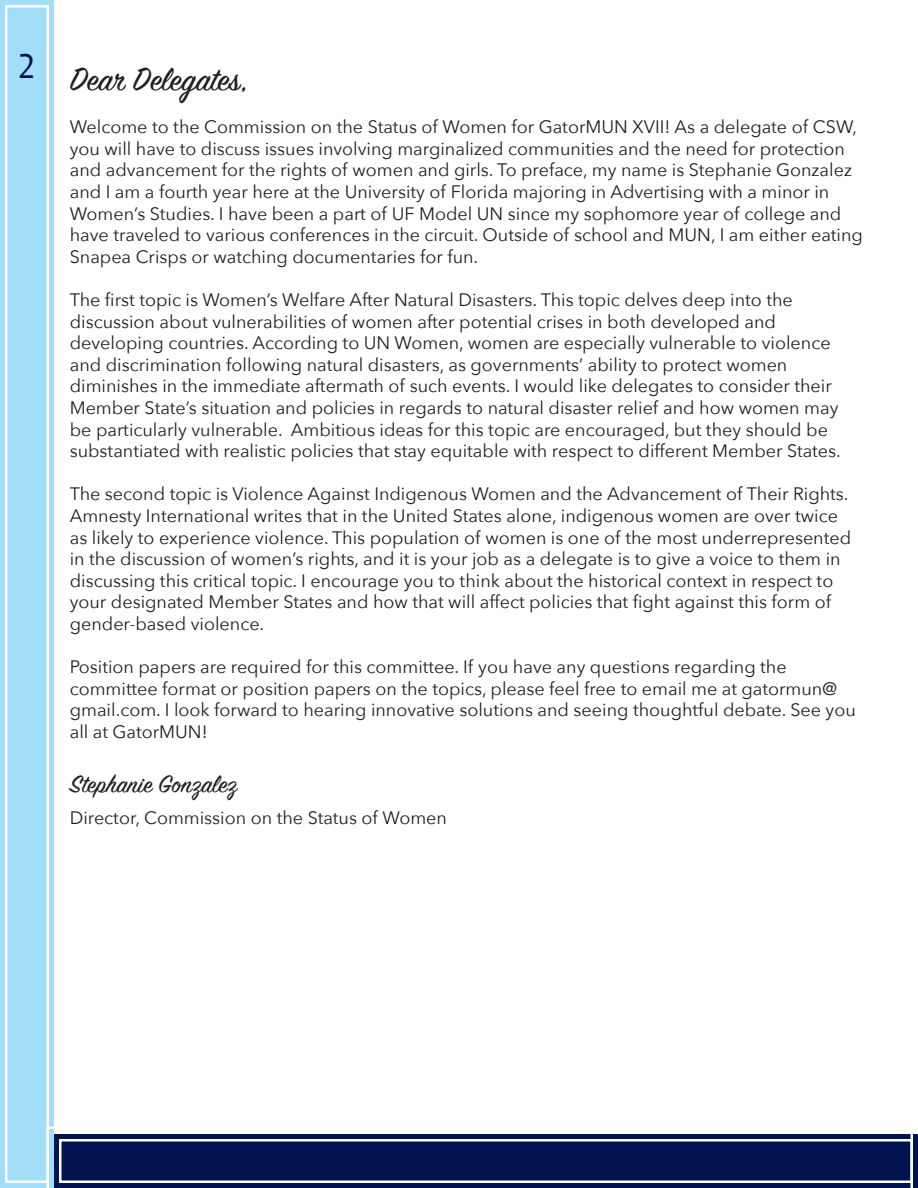
<style>
.page{position:relative;width:918px;height:1188px;background:#fff}
.page>*{position:absolute;margin:0;border:0;box-sizing:border-box;transform-origin:0 0}
.t1{font:36px "Sign Painter House Script";color:#231f20}
.t2{font:27px "Sign Painter House Script";color:#231f20}
.t3{font:18px/21.6px "Avenir Next";color:#231f20}
</style>
<div class="page">
<div style="left:0;top:0;width:54px;height:1188px;background:#a2def8"></div>
<div style="left:5px;top:5px;width:44px;height:1178px;border:3px solid #fff"></div>
<svg style="left:45px;top:1125px;width:864px;height:63px"></svg>
<div style="left:59px;top:1139px;width:854px;height:44px;border:3px solid #fff"></div>
<svg style="left:909px;top:1134px;width:9px;height:54px"></svg>
<p class="t1" style="left:17px;top:57px;width:233px"><sup>2</sup> Dear Delegates,</p>
<p class="t3" style="left:70px;top:115px;width:795px">Welcome to the Commission on the Status of Women for GatorMUN XVII! As a delegate of CSW, you will have to discuss issues involving marginalized communities and the need for protection and advancement for the rights of women and girls. To preface, my name is Stephanie Gonzalez and I am a fourth year here at the University of Florida majoring in Advertising with a minor in Women’s Studies. I have been a part of UF Model UN since my sophomore year of college and have traveled to various conferences in the circuit. Outside of school and MUN, I am either eating Snapea Crisps or watching documentaries for fun.</p>
<p class="t3" style="left:70px;top:288px;width:773px">The first topic is Women’s Welfare After Natural Disasters. This topic delves deep into the discussion about vulnerabilities of women after potential crises in both developed and developing countries. According to UN Women, women are especially vulnerable to violence and discrimination following natural disasters, as governments’ ability to protect women diminishes in the immediate aftermath of such events. I would like delegates to consider their Member State’s situation and policies in regards to natural disaster relief and how women may be particularly vulnerable. Ambitious ideas for this topic are encouraged, but they should be substantiated with realistic policies that stay equitable with respect to different Member States.</p>
<p class="t3" style="left:70px;top:483px;width:783px">The second topic is Violence Against Indigenous Women and the Advancement of Their Rights.<br>Amnesty International writes that in the United States alone, indigenous women are over twice as likely to experience violence. This population of women is one of the most underrepresented in the discussion of women’s rights, and it is your job as a delegate is to give a voice to them in discussing this critical topic. I encourage you to think about the historical context in respect to your designated Member States and how that will affect policies that fight against this form of gender-based violence.</p>
<p class="t3" style="left:70px;top:655px;width:788px">Position papers are required for this committee. If you have any questions regarding the committee format or position papers on the topics, please feel free to email me at gatormun@ gmail.com. I look forward to hearing innovative solutions and seeing thoughtful debate. See you all at GatorMUN!</p>
<p class="t2" style="left:70px;top:767px;width:169px">Stephanie Gonzalez</p>
<p class="t3" style="left:70px;top:807px;width:379px">Director, Commission on the Status of Women</p>
</div>
